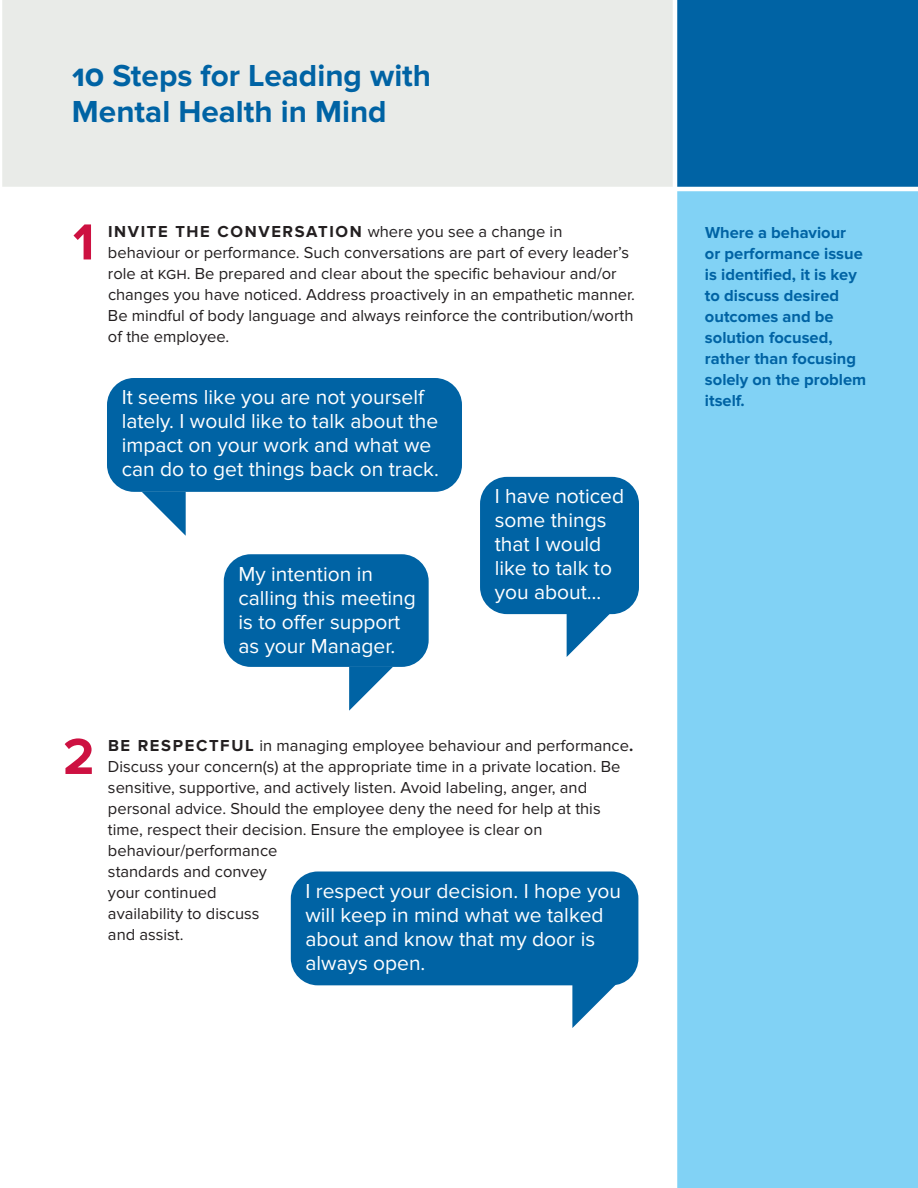
<style>
.page{position:relative;width:918px;height:1188px;background:#fff}
.page>*{position:absolute;margin:0;border:0;box-sizing:border-box;transform-origin:0 0}
.t1{font:700 52.5px "Proxima Nova";color:#cd1141}
.t2{font:700 31.5px/36px "Proxima Nova";color:#0063a4}
.t3{font:21px/24px "Proxima Nova";color:#fff}
.t4{font:16.5px/21px "Proxima Nova";color:#231f20}
.t5{font:700 16.5px/21px "Proxima Nova";color:#0063a4}
.s1{font-weight:700}
</style>
<div class="page">
<div style="left:675px;top:189px;width:243px;height:999px;background:#81d2f5"></div>
<div style="left:480px;top:477px;width:159px;height:137px;background:#0063a4;border-radius:27px"></div>
<div style="left:224px;top:554px;width:205px;height:113px;background:#0063a4;border-radius:27px"></div>
<div style="left:107px;top:378px;width:355px;height:114px;background:#0063a4;border-radius:27px"></div>
<div style="left:291px;top:872px;width:347px;height:113px;background:#0063a4;border-radius:27px"></div>
<svg style="left:142px;top:492px;width:44px;height:44px"></svg>
<svg style="left:567px;top:614px;width:44px;height:43px"></svg>
<svg style="left:572px;top:985px;width:44px;height:43px"></svg>
<svg style="left:349px;top:667px;width:44px;height:44px"></svg>
<div style="left:675px;top:0;width:243px;height:189px;background:#0063a4"></div>
<div style="left:0;top:0;width:675px;height:189px;background:#e9ebe8"></div>
<hr style="left:673px;top:0;width:4px;height:1188px;background:#fff">
<hr style="left:0;top:187px;width:918px;height:4px;background:#fff">
<hr style="left:0;top:0;width:2px;height:1188px;background:#fff">
<h2 class="t2" style="left:72px;top:61px;width:361px">10 Steps for Leading with<br>Mental Health in Mind</h2>
<h1 class="t1" style="left:73px;top:224px;width:23px">1</h1>
<p class="t4" style="left:108px;top:222px;width:528px"><span class="s1">INVITE THE CONVERSATION</span> where you see a change in behaviour or performance. Such conversations are part of every leader’s role at KGH. Be prepared and clear about the specific behaviour and/or changes you have noticed. Address proactively in an empathetic manner.<br>Be mindful of body language and always reinforce the contribution/worth of the employee.</p>
<p class="t3" style="left:122px;top:387px;width:319px">It seems like you are not yourself lately. I would like to talk about the impact on your work and what we can do to get things back on track.</p>
<p class="t3" style="left:238px;top:564px;width:179px">My intention in calling this meeting is to offer support as your Manager.</p>
<p class="t3" style="left:495px;top:486px;width:131px">I have noticed some things that I would like to talk to you about…</p>
<h1 class="t1" style="left:63px;top:739px;width:33px">2</h1>
<p class="t4" style="left:108px;top:737px;width:527px"><span class="s1">BE RESPECTFUL</span> in managing employee behaviour and performance<span class="s1">.<br></span>Discuss your concern(s) at the appropriate time in a private location. Be sensitive, supportive, and actively listen. Avoid labeling, anger, and personal advice. Should the employee deny the need for help at this time, respect their decision. Ensure the employee is clear on behaviour/performance<br>standards and convey<br>your continued<br>availability to discuss<br>and assist.</p>
<p class="t3" style="left:305px;top:881px;width:317px">I respect your decision. I hope you will keep in mind what we talked about and know that my door is always open.</p>
<p class="t5" style="left:705px;top:224px;width:163px">Where a behaviour<br>or performance issue is identified, it is key to discuss desired outcomes and be solution focused, rather than focusing solely on the problem itself.</p>
</div>
